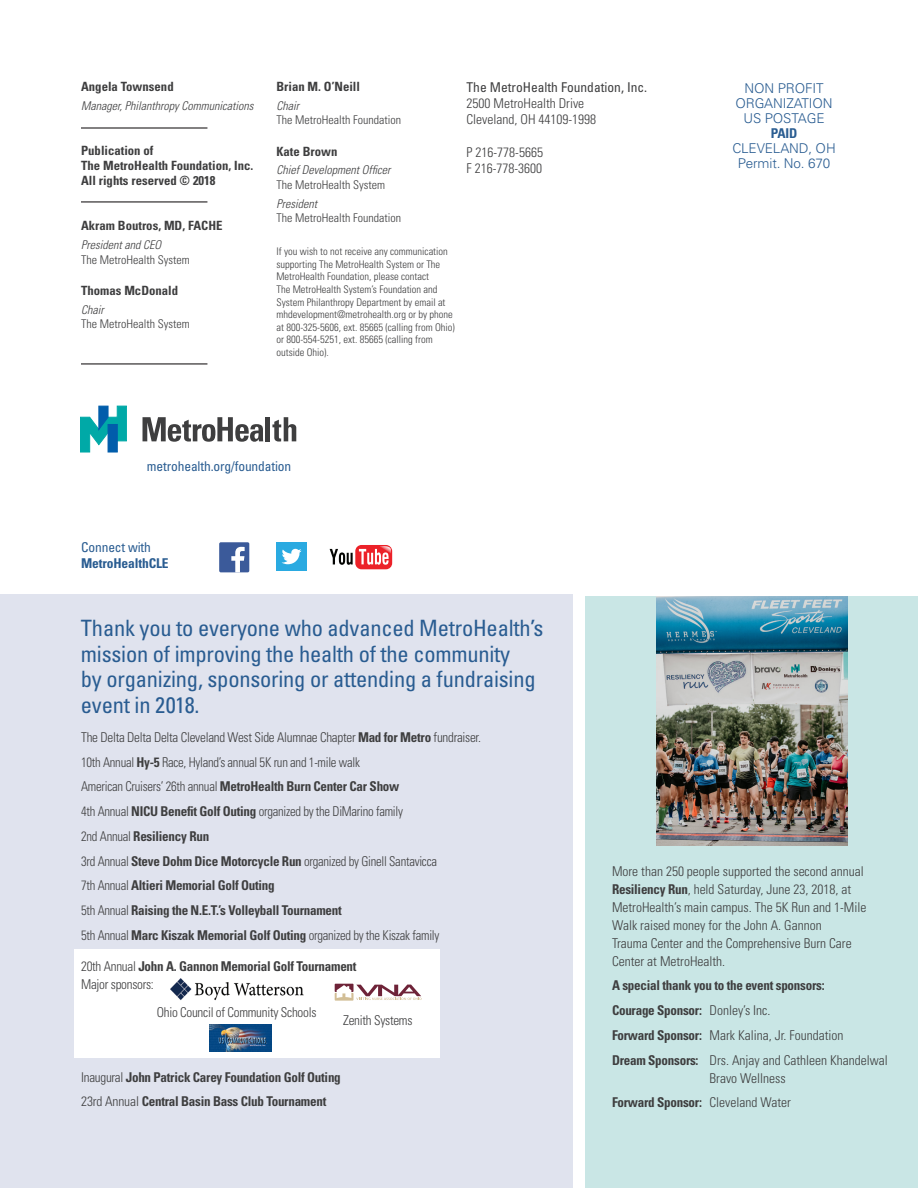
<style>
.page{position:relative;width:918px;height:1188px;background:#fff}
.page>*{position:absolute;margin:0;border:0;box-sizing:border-box;transform-origin:0 0}
.cover_headline{font:condensed 22.5px/25.5px "Univers";letter-spacing:-.01em;color:#295c91}
.text{font:700 condensed 13.5px/18px "Univers";letter-spacing:-.02em;color:#3e3e3f}
.text-2{font:300 condensed 13.5px/18px "Univers";color:#3e3e3f}
.text-3{font:300 condensed 13.5px "Univers";letter-spacing:-.02em;color:#3e3e3f;scale:.94 1}
.text-4{font:300 condensed 13.5px "Univers";letter-spacing:-.02em;color:#3e3e3f}
.CTA{font:300 13.5px "Univers";letter-spacing:-.01em;color:#295c91}
.CTA-2{font:condensed 13.5px "Univers";letter-spacing:-.01em;color:#295c91}
.t1{font:condensed 13.5px "Univers";color:#3e3e3f}
.CTA-3{font:700 condensed 13.5px "Univers";letter-spacing:-.01em;color:#295c91}
.back-name{font:700 condensed 12.75px "Univers";color:#3e3e3f}
.back--title{font:300 condensed 12px/14.4px "Univers";color:#3e3e3f}
.back--title-2{font:italic 300 condensed 12px "Univers";color:#3e3e3f}
.back--title-3{font:300 condensed 10.5px/12.6px "Univers";color:#3e3e3f}
.s1{font-style:italic}
.s2{font-weight:700}
.s3{font-weight:300}
</style>
<div class="page">
<div style="left:0;top:594px;width:572px;height:594px;background:#e0e3ee"></div>
<div style="left:75px;top:949px;width:365px;height:108px;background:#fff"></div>
<div style="left:586px;top:596px;width:332px;height:592px;background:#c9e6e5"></div>
<hr style="left:81px;top:127px;width:126px;height:2px;background:#231f20">
<hr style="left:81px;top:201px;width:126px;height:1px;background:#231f20">
<hr style="left:81px;top:363px;width:126px;height:1px;background:#231f20">
<svg style="left:80px;top:406px;width:46px;height:46px"></svg>
<div style="left:108px;top:424px;width:9px;height:28px;background:#015dab"></div>
<svg style="left:143px;top:417px;width:120px;height:25px"></svg>
<hr style="left:266px;top:417px;width:4px;height:24px;background:#3e3e3f">
<svg style="left:272px;top:417px;width:24px;height:25px"></svg>
<div style="left:219px;top:542px;width:30px;height:30px;background:#3b5a9a;border-radius:2px"></div>
<svg style="left:231px;top:547px;width:14px;height:25px"></svg>
<div style="left:276px;top:542px;width:31px;height:29px;background:#2aaae1"></div>
<svg style="left:281px;top:549px;width:21px;height:15px"></svg>
<div style="left:355px;top:545px;width:37px;height:24px;background:#ec2128;border-radius:6px"></div>
<svg style="left:359px;top:546px;width:32px;height:19px"></svg>
<svg style="left:330px;top:549px;width:23px;height:16px"></svg>
<img style="left:656px;top:596px;width:191px;height:250px">
<svg style="left:335px;top:993px;width:19px;height:8px"></svg>
<svg style="left:335px;top:984px;width:19px;height:8px"></svg>
<svg style="left:337px;top:985px;width:85px;height:15px"></svg>
<img style="left:170px;top:979px;width:133px;height:22px">
<img style="left:210px;top:1024px;width:61px;height:28px">
<p class="back-name" style="left:81px;top:79px;width:94px">Angela Townsend</p>
<p class="back--title-2" style="left:81px;top:98px;width:174px">Manager, Philanthropy Communications</p>
<p class="back-name" style="left:81px;top:143px;width:74px">Publication of</p>
<p class="back-name" style="left:81px;top:158px;width:174px">The MetroHealth Foundation, Inc.</p>
<p class="back-name" style="left:81px;top:173px;width:136px">All rights reserved © 2018</p>
<p class="back-name" style="left:81px;top:218px;width:143px">Akram Boutros, MD, FACHE</p>
<p class="back--title" style="left:81px;top:238px;width:110px"><span class="s1">President and CEO<br></span>The MetroHealth System</p>
<p class="back-name" style="left:81px;top:283px;width:99px">Thomas McDonald</p>
<p class="back--title-2" style="left:81px;top:302px;width:24px">Chair</p>
<p class="back--title" style="left:81px;top:317px;width:110px">The MetroHealth System</p>
<p class="back-name" style="left:276px;top:79px;width:85px">Brian M. O’Neill</p>
<p class="back--title-2" style="left:276px;top:98px;width:24px">Chair</p>
<p class="back--title" style="left:276px;top:113px;width:126px">The MetroHealth Foundation</p>
<p class="back-name" style="left:276px;top:143px;width:62px">Kate Brown</p>
<p class="back--title-2" style="left:276px;top:163px;width:115px">Chief Development Officer</p>
<p class="back--title" style="left:276px;top:177px;width:110px">The MetroHealth System</p>
<p class="back--title-2" style="left:276px;top:196px;width:42px">President</p>
<p class="back--title" style="left:276px;top:211px;width:126px">The MetroHealth Foundation</p>
<p class="back--title-3" style="left:276px;top:245px;width:180px">If you wish to not receive any communication supporting The MetroHealth System or The MetroHealth Foundation, please contact<br>The MetroHealth System’s Foundation and System Philanthropy Department by email at mhdevelopment@metrohealth.org or by phone at 800-325-5606, ext. 85665 (calling from Ohio) or 800-554-5251, ext. 85665 (calling from outside Ohio).</p>
<p class="t1" style="left:467px;top:78px;width:182px">The MetroHealth Foundation, Inc.</p>
<p class="text-2" style="left:467px;top:94px;width:119px">2500 MetroHealth Drive</p>
<p class="text-2" style="left:467px;top:110px;width:131px">Cleveland, OH 44109-1998</p>
<p class="text-2" style="left:467px;top:143px;width:78px">P 216-778-5665</p>
<p class="text-2" style="left:467px;top:159px;width:77px">F 216-778-3600</p>
<p class="CTA-2" style="left:147px;top:458px;width:146px">metrohealth.org/foundation</p>
<p class="CTA-2" style="left:81px;top:538px;width:71px">Connect with</p>
<p class="CTA-3" style="left:81px;top:555px;width:89px">MetroHealthCLE</p>
<p class="cover_headline" style="left:81px;top:615px;width:464px">Thank you to everyone who advanced MetroHealth’s mission of improving the health of the community<br>by organizing, sponsoring or attending a fundraising event in 2018.</p>
<p class="CTA" style="left:745px;top:80px;width:81px">NON PROFIT</p>
<p class="CTA" style="left:735px;top:95px;width:99px">ORGANIZATION</p>
<p class="CTA" style="left:743px;top:110px;width:83px">US POSTAGE</p>
<p class="CTA-3" style="left:771px;top:125px;width:28px">PAID</p>
<p class="CTA" style="left:732px;top:140px;width:105px">CLEVELAND, OH</p>
<p class="CTA" style="left:738px;top:155px;width:94px">Permit. No. 670</p>
<p class="text-4" style="left:81px;top:729px;width:401px">The Delta Delta Delta Cleveland West Side Alumnae Chapter <span class="s2">Mad for Metro</span> fundraiser.</p>
<p class="text-3" style="left:81px;top:754px;width:298px">10th Annual <span class="s2">Hy-5</span> Race, Hyland’s annual 5K run and 1-mile walk</p>
<p class="text" style="left:81px;top:778px;width:320px"><span class="s3">American Cruisers’ 26th annual</span> MetroHealth Burn Center Car Show</p>
<p class="text-3" style="left:81px;top:803px;width:344px">4th Annual <span class="s2">NICU Benefit Golf Outing</span> organized by the DiMarino family</p>
<p class="text" style="left:81px;top:827px;width:130px"><span class="s3">2nd Annual</span> Resiliency Run</p>
<p class="text-3" style="left:81px;top:853px;width:380px">3rd Annual <span class="s2">Steve Dohm Dice Motorcycle Run</span> organized by Ginell Santavicca</p>
<p class="text" style="left:81px;top:877px;width:195px"><span class="s3">7th Annual</span> Altieri Memorial Golf Outing</p>
<p class="text" style="left:81px;top:901px;width:262px"><span class="s3">5th Annual</span> Raising the N.E.T.’s Volleyball Tournament</p>
<p class="text-3" style="left:81px;top:927px;width:383px">5th Annual <span class="s2">Marc Kiszak Memorial Golf Outing</span> organized by the Kiszak family</p>
<p class="text" style="left:81px;top:958px;width:277px"><span class="s3">20th Annual</span> John A. Gannon Memorial Golf Tournament<br><span class="s3">Major sponsors:</span></p>
<p class="text-4" style="left:157px;top:1004px;width:161px">Ohio Council of Community Schools</p>
<p class="text-4" style="left:343px;top:1012px;width:71px">Zenith Systems</p>
<p class="text" style="left:81px;top:1068px;width:261px"><span class="s3">Inaugural</span> John Patrick Carey Foundation Golf Outing</p>
<p class="text" style="left:81px;top:1093px;width:247px"><span class="s3">23rd Annual</span> Central Basin Bass Club Tournament</p>
<p class="text-2" style="left:612px;top:862px;width:256px">More than 250 people supported the second annual <span class="s2">Resiliency Run</span>, held Saturday, June 23, 2018, at MetroHealth’s main campus. The 5K Run and 1-Mile Walk raised money for the John A. Gannon<br>Trauma Center and the Comprehensive Burn Care Center at MetroHealth.</p>
<p class="text" style="left:612px;top:977px;width:214px">A special thank you to the event sponsors:</p>
<p class="text" style="left:612px;top:1001px;width:160px">Courage Sponsor: <span class="s3">Donley’s Inc.</span></p>
<p class="text-2" style="left:612px;top:1026px;width:233px"><span class="s2">Forward Sponsor:</span> Mark Kalina, Jr. Foundation</p>
<p class="text-2" style="left:612px;top:1051px;width:277px;text-align:center"><span class="s2">Dream Sponsors:</span> Drs. Anjay and Cathleen Khandelwal<br>Bravo Wellness</p>
<p class="text" style="left:612px;top:1094px;width:180px">Forward Sponsor: <span class="s3">Cleveland Water</span></p>
</div>
